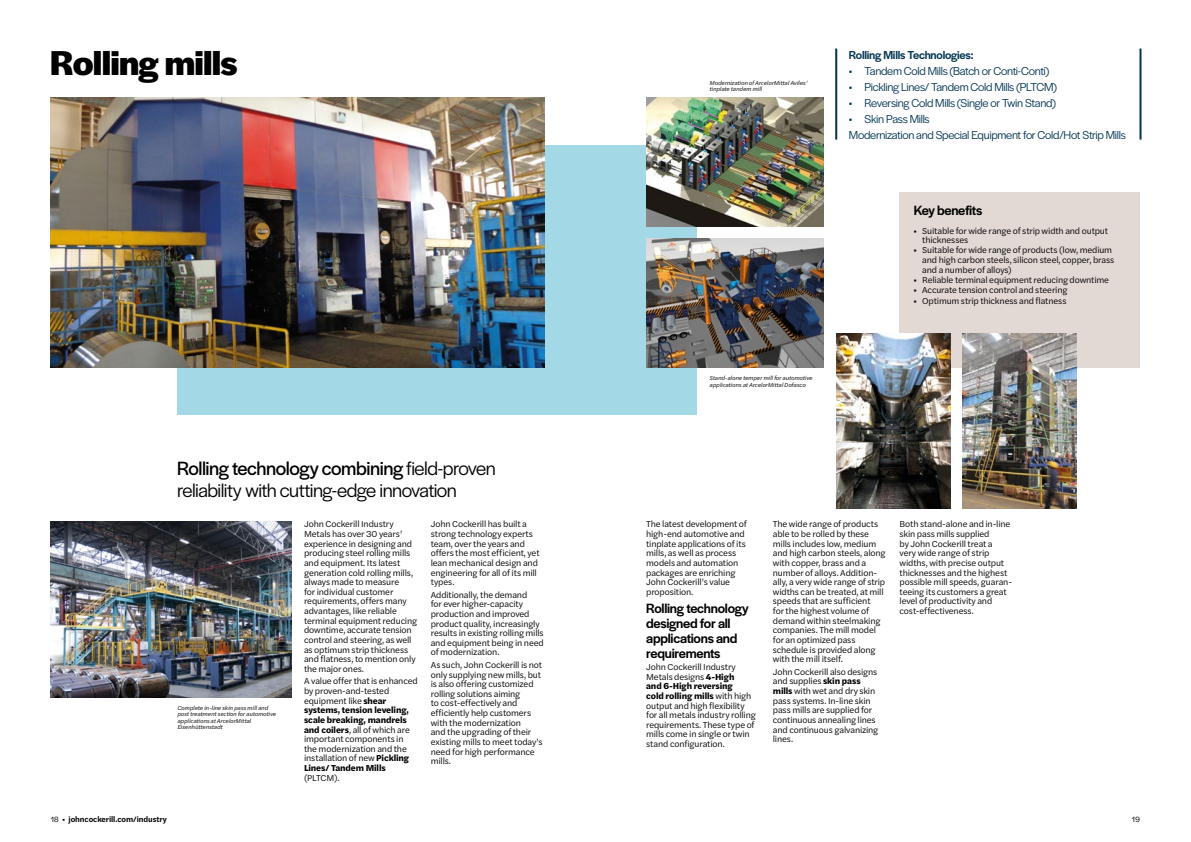
<style>
.page{position:relative;width:1191px;height:842px;background:#fff}
.page>*{position:absolute;margin:0;border:0;box-sizing:border-box;transform-origin:0 0}
.t1{font:700 36px "Halyard Display";letter-spacing:-.02em;color:#000}
.t2{font:20px/22px "Halyard Display";letter-spacing:-.03em;color:#000}
.t3{font:500 14px/15px "Halyard Display";letter-spacing:-.02em;color:#000}
.t4{font:12px/16px "Halyard Display";letter-spacing:-.025em;color:#003451}
.t5{font:500 12px "Halyard Display";letter-spacing:-.02em;color:#003451}
.t6{font:9px/9.6px "Halyard Text";letter-spacing:-.015em;color:#000}
.t7{font:600 8px "Halyard Text";letter-spacing:-.01em;color:#000}
.t8{font:8px "Halyard Text";color:#000}
.t9{font:italic 6px/6.4px "Halyard Text";letter-spacing:-.01em;color:#000}
.s1{font-style:inherit}
.s2{font-weight:700}
.s3{font-family:"Halyard Display";font-weight:900}
.s4{font-weight:400}
</style>
<div class="page">
<div style="left:177px;top:145px;width:520px;height:270px;background:#a3d8e7"></div>
<div style="left:899px;top:192px;width:241px;height:176px;background:#e2d8d4"></div>
<img style="left:51px;top:98px;width:494px;height:270px">
<img style="left:646px;top:98px;width:177px;height:128px">
<img style="left:646px;top:239px;width:177px;height:129px">
<img style="left:50px;top:521px;width:241px;height:176px">
<img style="left:836px;top:333px;width:114px;height:176px">
<img style="left:963px;top:333px;width:114px;height:176px">
<hr style="left:835px;top:49px;width:2px;height:91px;background:#003451">
<hr style="left:1139px;top:49px;width:2px;height:91px;background:#003451">
<h1 class="t1" style="left:50px;top:37px;width:189px">Rolling mills</h1>
<h2 class="t2" style="left:177px;top:456px;width:320px"><span class="s1">Rolling technology combining</span> field-proven reliability with cutting-edge innovation</h2>
<p class="t9" style="left:177px;top:704px;width:100px">Complete in-line skin pass mill and post treatment section for automotive applications at ArcelorMittal<br>Eisenhüttenstadt</p>
<p class="t6" style="left:304px;top:519px;width:115px">John Cockerill Industry<br>Metals has over 30 years’ experience in designing and producing steel rolling mills and equipment. Its latest generation cold rolling mills, always made to measure<br>for individual customer requirements, offers many advantages, like reliable terminal equipment reducing downtime, accurate tension control and steering, as well as optimum strip thickness and flatness, to mention only the major ones.</p>
<p class="t6" style="left:304px;top:676px;width:115px">A value offer that is enhanced by proven-and-tested equipment like <span class="s2">shear systems, tension leveling, scale breaking, mandrels and coilers</span>, all of which are important components in the modernization and the installation of new <span class="s2">Pickling<br>Lines/ Tandem Mills</span></p>
<p class="t6" style="left:304px;top:772px;width:37px">(PLTCM).</p>
<p class="t6" style="left:431px;top:519px;width:110px">John Cockerill has built a strong technology experts team, over the years and offers the most efficient, yet lean mechanical design and engineering for all of its mill types.</p>
<p class="t6" style="left:431px;top:589px;width:115px">Additionally, the demand<br>for ever higher-capacity production and improved product quality, increasingly results in existing rolling mills and equipment being in need of modernization.</p>
<p class="t6" style="left:431px;top:660px;width:113px">As such, John Cockerill is not only supplying new mills, but is also offering customized rolling solutions aiming<br>to cost-effectively and efficiently help customers with the modernization<br>and the upgrading of their existing mills to meet today’s need for high performance mills.</p>
<p class="t9" style="left:709px;top:80px;width:99px">Modernization of ArcelorMittal Aviles’ tinplate tandem mill</p>
<p class="t9" style="left:709px;top:375px;width:104px">Stand-alone temper mill for automotive applications at ArcelorMittal Dofasco</p>
<h3 class="t5" style="left:849px;top:46px;width:126px">Rolling Mills Technologies:</h3>
<h3 class="t4" style="left:849px;top:62px;width:202px">• Tandem Cold Mills (Batch or Conti-Conti)</h3>
<h3 class="t4" style="left:849px;top:78px;width:209px">• Pickling Lines/ Tandem Cold Mills (PLTCM)</h3>
<h3 class="t4" style="left:849px;top:94px;width:209px">• Reversing Cold Mills (Single or Twin Stand)</h3>
<h3 class="t4" style="left:849px;top:110px;width:278px">• Skin Pass Mills<br>Modernization and Special Equipment for Cold/Hot Strip Mills</h3>
<h3 class="t3" style="left:913px;top:202px;width:70px">Key benefits</h3>
<p class="t6" style="left:913px;top:225px;width:196px"><span class="s3">·</span> Suitable for wide range of strip width and output</p>
<p class="t6" style="left:922px;top:235px;width:48px">thicknesses</p>
<p class="t6" style="left:913px;top:245px;width:200px"><span class="s3">·</span> Suitable for wide range of products (low, medium</p>
<p class="t6" style="left:922px;top:255px;width:194px">and high carbon steels, silicon steel, copper, brass</p>
<p class="t6" style="left:922px;top:264px;width:91px">and a number of alloys)</p>
<p class="t6" style="left:913px;top:275px;width:197px"><span class="s3">·</span> Reliable terminal equipment reducing downtime</p>
<p class="t6" style="left:913px;top:285px;width:155px"><span class="s3">·</span> Accurate tension control and steering</p>
<p class="t6" style="left:913px;top:295px;width:154px"><span class="s3">·</span> Optimum strip thickness and flatness</p>
<p class="t6" style="left:646px;top:519px;width:102px">The latest development of high-end automotive and tinplate applications of its mills, as well as process models and automation packages are enriching<br>John Cockerill’s value proposition.</p>
<h3 class="t3" style="left:646px;top:600px;width:104px">Rolling technology designed for all applications and requirements</h3>
<p class="t6" style="left:646px;top:662px;width:111px">John Cockerill Industry<br>Metals designs <span class="s2">4-High<br>and 6-High reversing<br>cold rolling mills</span> with high output and high flexibility for all metals industry rolling requirements. These type of mills come in single or twin stand configuration.</p>
<p class="t6" style="left:773px;top:519px;width:114px">The wide range of products able to be rolled by these mills includes low, medium and high carbon steels, along with copper, brass and a number of alloys. Addition&shy;ally, a very wide range of strip widths can be treated, at mill speeds that are sufficient<br>for the highest volume of demand within steelmaking companies. The mill model for an optimized pass schedule is provided along with the mill itself.</p>
<p class="t6" style="left:773px;top:666px;width:107px">John Cockerill also designs and supplies <span class="s2">skin pass mills</span> with wet and dry skin pass systems. In-line skin pass mills are supplied for continuous annealing lines and continuous galvanizing lines.</p>
<p class="t6" style="left:899px;top:519px;width:114px">Both stand-alone and in-line skin pass mills supplied<br>by John Cockerill treat a<br>very wide range of strip widths, with precise output thicknesses and the highest possible mill speeds, guaran&shy;teeing its customers a great level of productivity and cost-effectiveness.</p>
<p class="t7" style="left:51px;top:813px;width:118px"><span class="s4">18</span> • johncockerill.com/industry</p>
<p class="t8" style="left:1132px;top:813px;width:10px">19</p>
</div>
